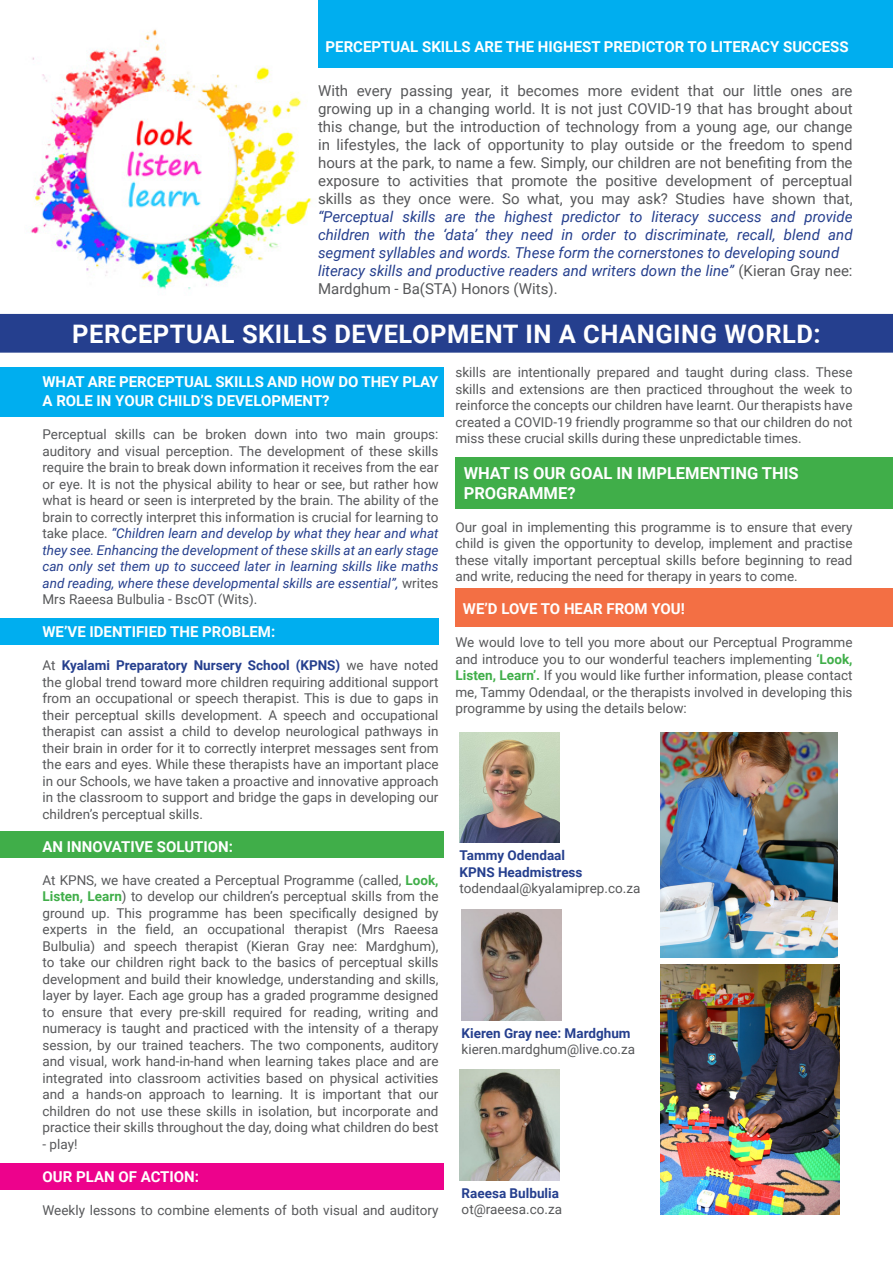
<style>
.page{position:relative;width:893px;height:1263px;background:#fff}
.page>*{position:absolute;margin:0;border:0;box-sizing:border-box;transform-origin:0 0}
.t1{font:700 25.5px "Roboto";letter-spacing:.02em;color:#fff}
.t2{font:700 16.5px "Roboto";color:#fff}
.t3{font:15px/18px "Roboto";color:#57585a;text-align:justify}
.t4{font:italic 15px/18px "Roboto";color:#253f8e}
.t5{font:700 15px/19.5px "Roboto";color:#fff}
.t6{font:13.5px/16.5px "Roboto";color:#57585a;text-align:justify}
.t7{font:700 13.5px "Roboto";color:#253f8e}
.s1{font-style:normal;color:#57585a}
.s2{font-style:italic;color:#253f8e}
.s3{font-weight:700;color:#253f8e}
.s4{font-weight:700;color:#40ae49}
</style>
<div class="page">
<div style="left:0;top:618px;width:439px;height:27px;background:#00aeef"></div>
<img style="left:30px;top:29px;width:282px;height:261px">
<div style="left:318px;top:0;width:575px;height:68px;background:#00aeef"></div>
<div style="left:455px;top:589px;width:438px;height:38px;background:#f36f44"></div>
<div style="left:455px;top:457px;width:438px;height:51px;background:#40ae49"></div>
<div style="left:0;top:1163px;width:444px;height:27px;background:#ed028c"></div>
<div style="left:0;top:831px;width:444px;height:27px;background:#40ae49"></div>
<div style="left:0;top:367px;width:444px;height:50px;background:#00aeef"></div>
<div style="left:0;top:314px;width:893px;height:39px;background:#253f8e"></div>
<img style="left:460px;top:732px;width:100px;height:111px">
<img style="left:460px;top:1069px;width:100px;height:111px">
<img style="left:462px;top:909px;width:100px;height:111px">
<img style="left:660px;top:732px;width:178px;height:226px">
<img style="left:660px;top:965px;width:180px;height:249px">
<p class="t5" style="left:326px;top:37px;width:525px">PERCEPTUAL SKILLS ARE THE HIGHEST PREDICTOR TO LITERACY SUCCESS</p>
<p class="t3" style="left:318px;top:81px;width:536px">With every passing year, it becomes more evident that our little ones are</p>
<p class="t3" style="left:318px;top:99px;width:536px">growing up in a changing world. It is not just COVID-19 that has brought about this change, but the introduction of technology from a young age, our change in lifestyles, the lack of opportunity to play outside or the freedom to spend hours at the park, to name a few. Simply, our children are not benefiting from the</p>
<p class="t3" style="left:318px;top:171px;width:536px">exposure to activities that promote the positive development of perceptual</p>
<p class="t3" style="left:318px;top:189px;width:536px">skills as they once were. So what, you may ask? Studies have shown that,</p>
<p class="t4" style="left:318px;top:207px;width:536px">“Perceptual skills are the highest predictor to literacy success and provide</p>
<p class="t4" style="left:318px;top:225px;width:536px">children with the ‘data’ they need in order to discriminate, recall, blend and</p>
<p class="t4" style="left:318px;top:243px;width:523px">segment syllables and words. These form the cornerstones to developing sound</p>
<p class="t4" style="left:318px;top:261px;width:536px">literacy skills and productive readers and writers down the line” <span class="s1">(Kieran Gray nee:<br>Mardghum - Ba(STA) Honors (Wits).</span></p>
<p class="t1" style="left:72px;top:316px;width:750px">PERCEPTUAL SKILLS DEVELOPMENT IN A CHANGING WORLD:</p>
<p class="t5" style="left:43px;top:371px;width:398px">WHAT ARE PERCEPTUAL SKILLS AND HOW DO THEY PLAY<br>A ROLE IN YOUR CHILD’S DEVELOPMENT?</p>
<p class="t6" style="left:43px;top:425px;width:397px">Perceptual skills can be broken down into two main groups:</p>
<p class="t6" style="left:43px;top:442px;width:398px">auditory and visual perception. The development of these skills</p>
<p class="t6" style="left:43px;top:458px;width:398px">require the brain to break down information it receives from the ear or eye. It is not the physical ability to hear or see, but rather how what is heard or seen is interpreted by the brain. The ability of the brain to correctly interpret this information is crucial for learning to take place. <span class="s2">“Children learn and develop by what they hear and what they see. Enhancing the development of these skills at an early stage can only set them up to succeed later in learning skills like maths and reading, where these developmental skills are essential”,</span> writes Mrs Raeesa Bulbulia - BscOT (Wits).</p>
<p class="t5" style="left:43px;top:621px;width:234px">WE’VE IDENTIFIED THE PROBLEM:</p>
<p class="t6" style="left:43px;top:656px;width:398px">At <span class="s3">Kyalami Preparatory Nursery School (KPNS)</span> we have noted the global trend toward more children requiring additional support from an occupational or speech therapist. This is due to gaps in their perceptual skills development. A speech and occupational therapist can assist a child to develop neurological pathways in their brain in order for it to correctly interpret messages sent from the ears and eyes. While these therapists have an important place in our Schools, we have taken a proactive and innovative approach in the classroom to support and bridge the gaps in developing our children’s perceptual skills.</p>
<p class="t5" style="left:43px;top:836px;width:192px">AN INNOVATIVE SOLUTION:</p>
<p class="t6" style="left:43px;top:871px;width:398px">At KPNS, we have created a Perceptual Programme (called, <span class="s4">Look, Listen, Learn</span>) to develop our children’s perceptual skills from the ground up. This programme has been specifically designed by</p>
<p class="t6" style="left:43px;top:920px;width:398px">experts in the field, an occupational therapist (Mrs Raeesa</p>
<p class="t6" style="left:43px;top:937px;width:398px">Bulbulia) and speech therapist (Kieran Gray nee: Mardghum), to take our children right back to the basics of perceptual skills</p>
<p class="t6" style="left:43px;top:970px;width:398px">development and build their knowledge, understanding and skills, layer by layer. Each age group has a graded programme designed to ensure that every pre-skill required for reading, writing and</p>
<p class="t6" style="left:43px;top:1019px;width:398px">numeracy is taught and practiced with the intensity of a therapy session, by our trained teachers. The two components, auditory and visual, work hand-in-hand when learning takes place and are</p>
<p class="t6" style="left:43px;top:1069px;width:398px">integrated into classroom activities based on physical activities</p>
<p class="t6" style="left:43px;top:1085px;width:397px">and a hands-on approach to learning. It is important that our</p>
<p class="t6" style="left:43px;top:1102px;width:398px">children do not use these skills in isolation, but incorporate and practice their skills throughout the day, doing what children do best</p>
<p class="t6" style="left:43px;top:1135px;width:37px">- play!</p>
<p class="t5" style="left:43px;top:1166px;width:158px">OUR PLAN OF ACTION:</p>
<p class="t6" style="left:43px;top:1201px;width:398px">Weekly lessons to combine elements of both visual and auditory</p>
<p class="t6" style="left:455px;top:363px;width:399px">skills are intentionally prepared and taught during class. These skills and extensions are then practiced throughout the week to</p>
<p class="t6" style="left:455px;top:396px;width:399px">reinforce the concepts our children have learnt. Our therapists have created a COVID-19 friendly programme so that our children do not miss these crucial skills during these unpredictable times.</p>
<p class="t2" style="left:464px;top:462px;width:336px">WHAT IS OUR GOAL IN IMPLEMENTING THIS</p>
<p class="t2" style="left:464px;top:481px;width:113px">PROGRAMME?</p>
<p class="t6" style="left:455px;top:518px;width:399px">Our goal in implementing this programme is to ensure that every child is given the opportunity to develop, implement and practise these vitally important perceptual skills before beginning to read and write, reducing the need for therapy in years to come.</p>
<p class="t5" style="left:463px;top:598px;width:223px">WE’D LOVE TO HEAR FROM YOU!</p>
<p class="t6" style="left:455px;top:633px;width:399px">We would love to tell you more about our Perceptual Programme and introduce you to our wonderful teachers implementing <span class="s4">‘Look, Listen, Learn’.</span> If you would like further information, please contact me, Tammy Odendaal, or the therapists involved in developing this programme by using the details below:</p>
<p class="t7" style="left:460px;top:846px;width:107px">Tammy Odendaal</p>
<p class="t7" style="left:460px;top:862px;width:124px">KPNS Headmistress</p>
<p class="t6" style="left:460px;top:880px;width:182px">todendaal@kyalamiprep.co.za</p>
<p class="t7" style="left:462px;top:1023px;width:170px">Kieren Gray nee: Mardghum</p>
<p class="t6" style="left:462px;top:1041px;width:175px">kieren.mardghum@live.co.za</p>
<p class="t7" style="left:462px;top:1183px;width:99px">Raeesa Bulbulia</p>
<p class="t6" style="left:462px;top:1201px;width:102px">ot@raeesa.co.za</p>
</div>
